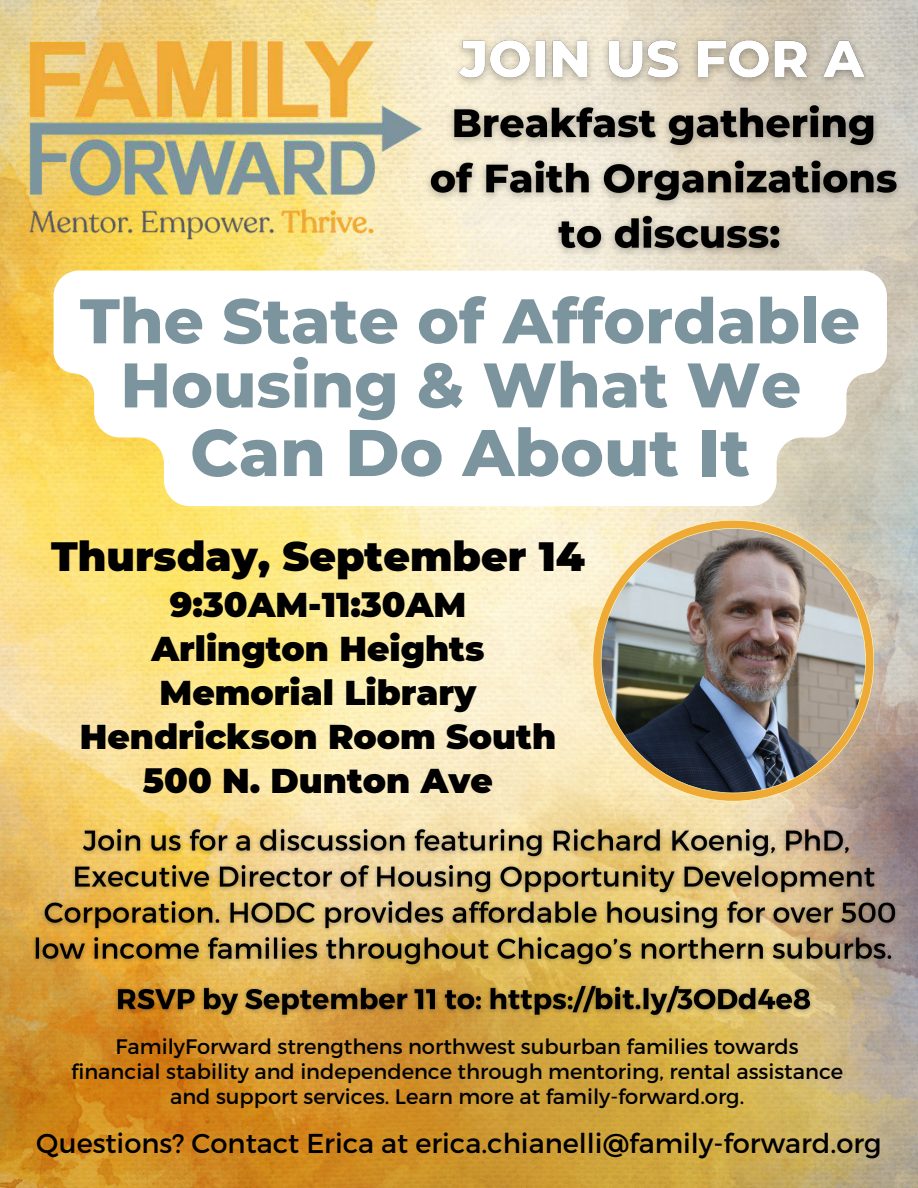
<style>
.page{position:relative;width:918px;height:1188px;background:#fff}
.page>*{position:absolute;margin:0;border:0;box-sizing:border-box;transform-origin:0 0}
.t1{font:800 65.85px "Montserrat";color:#7b949d}
.t2{font:800 62.85px/64.2px "Montserrat";color:#7b949d;text-align:center}
.t3{font:900 40.8px "Montserrat";color:#000}
.t4{font:900 34.35px/43.8px "Montserrat";color:#000;text-align:center}
.t5{font:27.3px "Montserrat";color:#000}
.t6{font:21px/24.8px "Montserrat";color:#000;text-align:center}
</style>
<div class="page">
<img style="left:0;top:0;width:918px;height:1188px">
<img style="left:30px;top:30px;width:387px;height:209px">
<img style="left:593px;top:520px;width:281px;height:230px">
<img style="left:417px;top:18px;width:501px;height:255px">
<svg style="left:54px;top:271px;width:833px;height:235px"></svg>
<img style="left:25px;top:750px;width:890px;height:275px">
<h2 class="t2" style="left:80px;top:285px;width:782px">The State of Affordable<br>Housing &amp; What We</h2>
<h1 class="t1" style="left:190px;top:404px;width:561px">Can Do About It</h1>
<h3 class="t3" style="left:51px;top:526px;width:535px">Thursday, September 14</h3>
<h3 class="t4" style="left:80px;top:581px;width:478px">9:30AM-11:30AM<br>Arlington Heights<br>Memorial Library<br>Hendrickson Room South<br>500 N. Dunton Ave</h3>
<p class="t6" style="left:71px;top:1034px;width:773px">FamilyForward strengthens northwest suburban families towards financial stability and independence through mentoring, rental assistance and support services. Learn more at family-forward.org.</p>
<h3 class="t5" style="left:36px;top:1126px;width:847px">Questions? Contact Erica at erica.chianelli@family-forward.org</h3>
</div>
